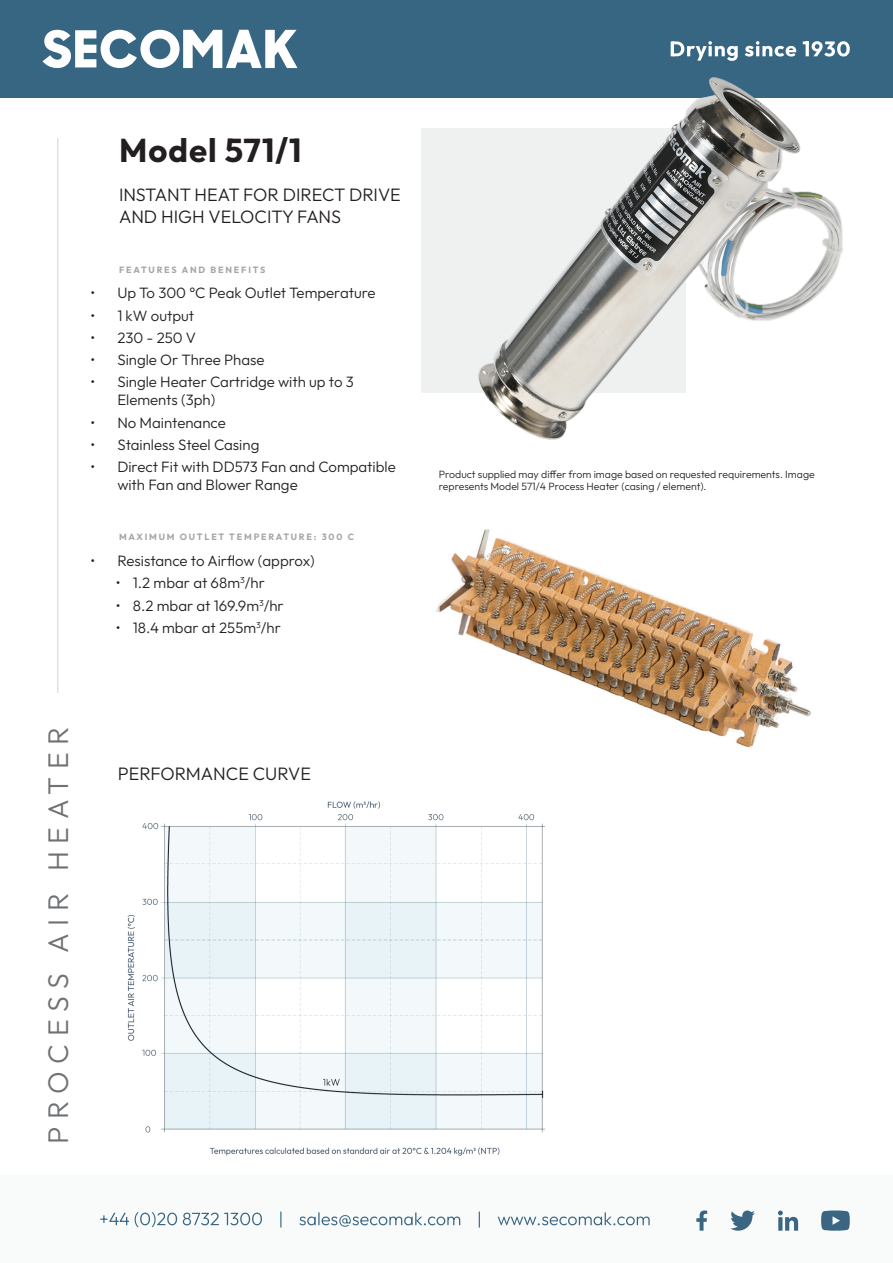
<style>
.page{position:relative;width:893px;height:1263px;background:#fff}
.page>*{position:absolute;margin:0;border:0;box-sizing:border-box;transform-origin:0 0}
.t1{font:700 33px "Outfit";letter-spacing:.03em;color:#231f20}
.t2{font:300 28.5px "Outfit";letter-spacing:.27em;color:#6f7173}
.t3{font:300 18px/21.6px "Outfit";color:#231f20}
.t4{font:300 15px/18px "Outfit";color:#231f20}
.t5{font:300 10.5px/12.6px "Outfit";color:#231f20}
.t6{font:700 9px "Outfit";letter-spacing:.2em;color:#a4a7a7}
</style>
<div class="page">
<div style="left:0;top:1175px;width:893px;height:88px;background:#f9fafa"></div>
<div style="left:0;top:0;width:893px;height:98px;background:#376682"></div>
<svg style="left:43px;top:30px;width:254px;height:38px"></svg>
<svg style="left:671px;top:41px;width:178px;height:3px"></svg>
<svg style="left:100px;top:1211px;width:550px;height:16px"></svg>
<svg style="left:821px;top:1210px;width:29px;height:21px"></svg>
<svg style="left:778px;top:1210px;width:20px;height:21px"></svg>
<svg style="left:730px;top:1210px;width:25px;height:21px"></svg>
<svg style="left:696px;top:1210px;width:11px;height:21px"></svg>
<hr style="left:57px;top:138px;width:1px;height:555px;background:#d1d2d4">
<img style="left:127px;top:801px;width:418px;height:355px">
<img style="left:436px;top:529px;width:375px;height:219px">
<div style="left:421px;top:129px;width:265px;height:264px;background:#eff0f0"></div>
<img style="left:454px;top:44px;width:396px;height:396px">
<p class="t1" style="left:119px;top:131px;width:184px">Model 571/1</p>
<p class="t3" style="left:119px;top:184px;width:283px">INSTANT HEAT FOR DIRECT DRIVE<br>AND HIGH VELOCITY FANS</p>
<p class="t6" style="left:119px;top:264px;width:148px">FEATURES AND BENEFITS</p>
<p class="t4" style="left:90px;top:284px;width:287px">• Up To 300 °C Peak Outlet Temperature</p>
<p class="t4" style="left:90px;top:306px;width:105px">• 1 kW output</p>
<p class="t4" style="left:90px;top:328px;width:107px">• 230 - 250 V</p>
<p class="t4" style="left:90px;top:351px;width:176px">• Single Or Three Phase</p>
<p class="t4" style="left:117px;top:373px;width:238px;text-indent:-27px">• Single Heater Cartridge with up to 3<br>Elements (3ph)</p>
<p class="t4" style="left:90px;top:413px;width:137px">• No Maintenance</p>
<p class="t4" style="left:90px;top:435px;width:171px">• Stainless Steel Casing</p>
<p class="t4" style="left:117px;top:458px;width:280px;text-indent:-27px">• Direct Fit with DD573 Fan and Compatible with Fan and Blower Range</p>
<p class="t6" style="left:119px;top:532px;width:236px">MAXIMUM OUTLET TEMPERATURE: 300 C</p>
<p class="t4" style="left:90px;top:552px;width:226px">• Resistance to Airflow (approx)</p>
<p class="t4" style="left:116px;top:574px;width:150px">• 1.2 mbar at 68m<sup>3</sup>/hr</p>
<p class="t4" style="left:116px;top:596px;width:169px">• 8.2 mbar at 169.9m<sup>3</sup>/hr</p>
<p class="t4" style="left:116px;top:618px;width:167px">• 18.4 mbar at 255m<sup>3</sup>/hr</p>
<h2 class="t2" style="left:42px;top:1144px;width:419px;rotate:-90deg">PROCESS AIR HEATER</h2>
<p class="t3" style="left:118px;top:763px;width:194px">PERFORMANCE CURVE</p>
<p class="t5" style="left:439px;top:468px;width:377px">Product supplied may differ from image based on requested requirements. Image represents Model 571/4 Process Heater (casing / element).</p>
</div>
